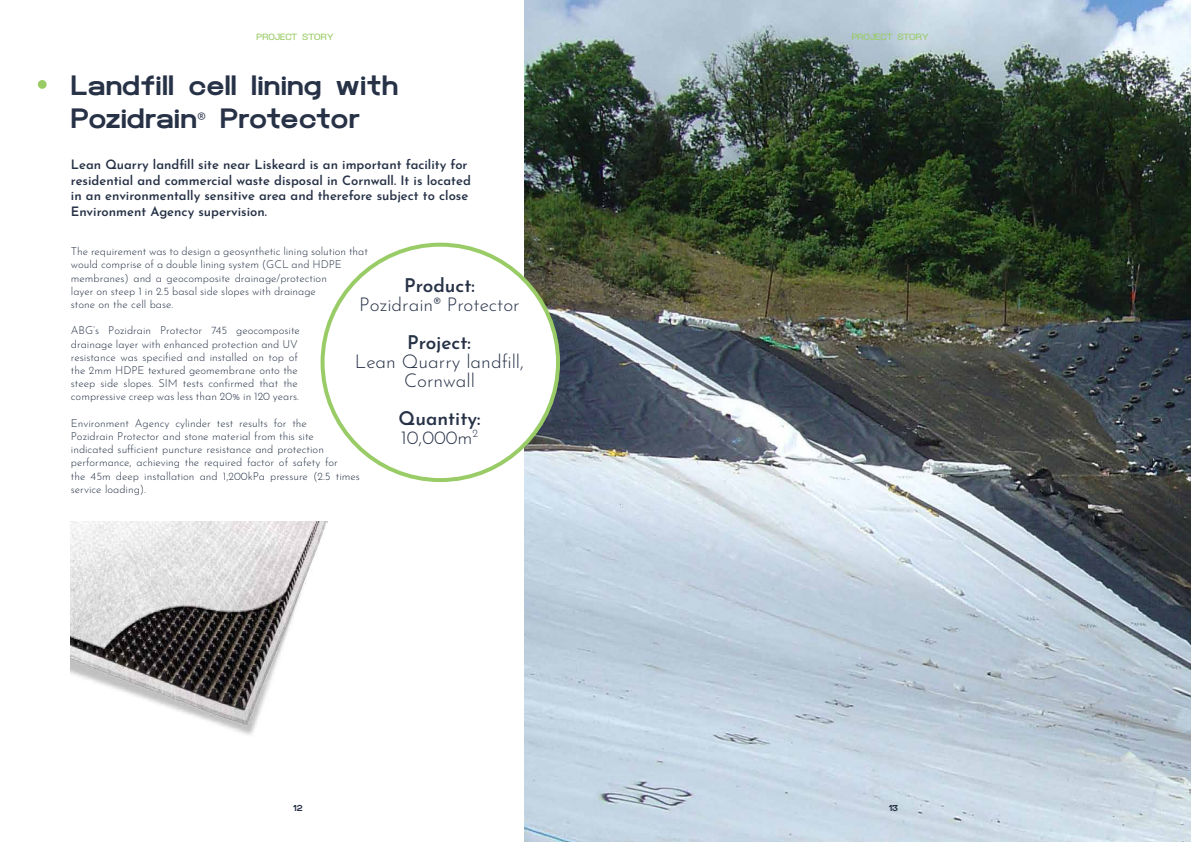
<style>
.page{position:relative;width:1191px;height:842px;background:#fff}
.page>*{position:absolute;margin:0;border:0;box-sizing:border-box;transform-origin:0 0}
.t1{font:800 28px/33.6px "Clover Grotesk";color:#273247}
.t2{font:300 19px/19px "Josefin Sans";color:#273247;text-align:center}
.t3{font:600 19px/19px "Josefin Sans";color:#273247}
.t4{font:600 13px/15.6px "Josefin Sans";color:#273247}
.t5{font:300 11px/13.2px "Josefin Sans";color:#273247}
.t6{font:500 9px "Clover Grotesk";letter-spacing:-.015em;color:#9c6}
.t7{font:500 9px "Clover Grotesk";letter-spacing:-.015em;color:#99cc65}
.t8{font:800 9px "Clover Grotesk";color:#273247}
.s1{font-family:"Josefin Sans";font-weight:300;font-size:22px}
.s2{font-weight:300}
</style>
<div class="page">
<img style="left:524px;top:0;width:667px;height:842px">
<div style="left:38px;top:80px;width:9px;height:9px;background:#99cc65;border-radius:50%"></div>
<div style="left:322px;top:245px;width:236px;height:235px;background:#fff;border-radius:50%"></div>
<img style="left:71px;top:522px;width:257px;height:213px">
<p class="t7" style="left:257px;top:32px;width:79px">PROJECT STORY</p>
<h1 class="t1" style="left:71px;top:69px;width:329px">Landfill cell lining with<br>Pozidrain<span class="s1">®</span> Protector</h1>
<p class="t4" style="left:71px;top:155px;width:401px">Lean Quarry landfill site near Liskeard is an important facility for residential and commercial waste disposal in Cornwall. It is located in an environmentally sensitive area and therefore subject to close Environment Agency supervision.</p>
<p class="t5" style="left:71px;top:244px;width:298px">The requirement was to design a geosynthetic lining solution that would comprise of a double lining system (GCL and HDPE membranes) and a geocomposite drainage/protection<br>layer on steep 1 in 2.5 basal side slopes with drainage<br>stone on the cell base.</p>
<p class="t5" style="left:71px;top:323px;width:231px">ABG’s Pozidrain Protector 745 geocomposite drainage layer with enhanced protection and UV resistance was specified and installed on top of the 2mm HDPE textured geomembrane onto the steep side slopes. SIM tests confirmed that the compressive creep was less than 20% in 120 years.</p>
<p class="t5" style="left:71px;top:415px;width:291px">Environment Agency cylinder test results for the<br>Pozidrain Protector and stone material from this site<br>indicated sufficient puncture resistance and protection performance, achieving the required factor of safety for<br>the 45m deep installation and 1,200kPa pressure (2.5 times service loading).</p>
<h2 class="t3" style="left:404px;top:273px;width:72px">Product:</h2>
<h2 class="t2" style="left:359px;top:293px;width:162px">Pozidrain® Protector</h2>
<h2 class="t3" style="left:407px;top:330px;width:65px">Project:</h2>
<h2 class="t2" style="left:355px;top:350px;width:171px">Lean Quarry landfill,<br>Cornwall</h2>
<h2 class="t3" style="left:398px;top:406px;width:84px">Quantity:<br><span class="s2">10,000m</span><sup>2</sup></h2>
<p class="t6" style="left:851px;top:32px;width:79px">PROJECT STORY</p>
<p class="t8" style="left:293px;top:803px;width:11px">12</p>
<p class="t8" style="left:888px;top:803px;width:11px">13</p>
</div>
